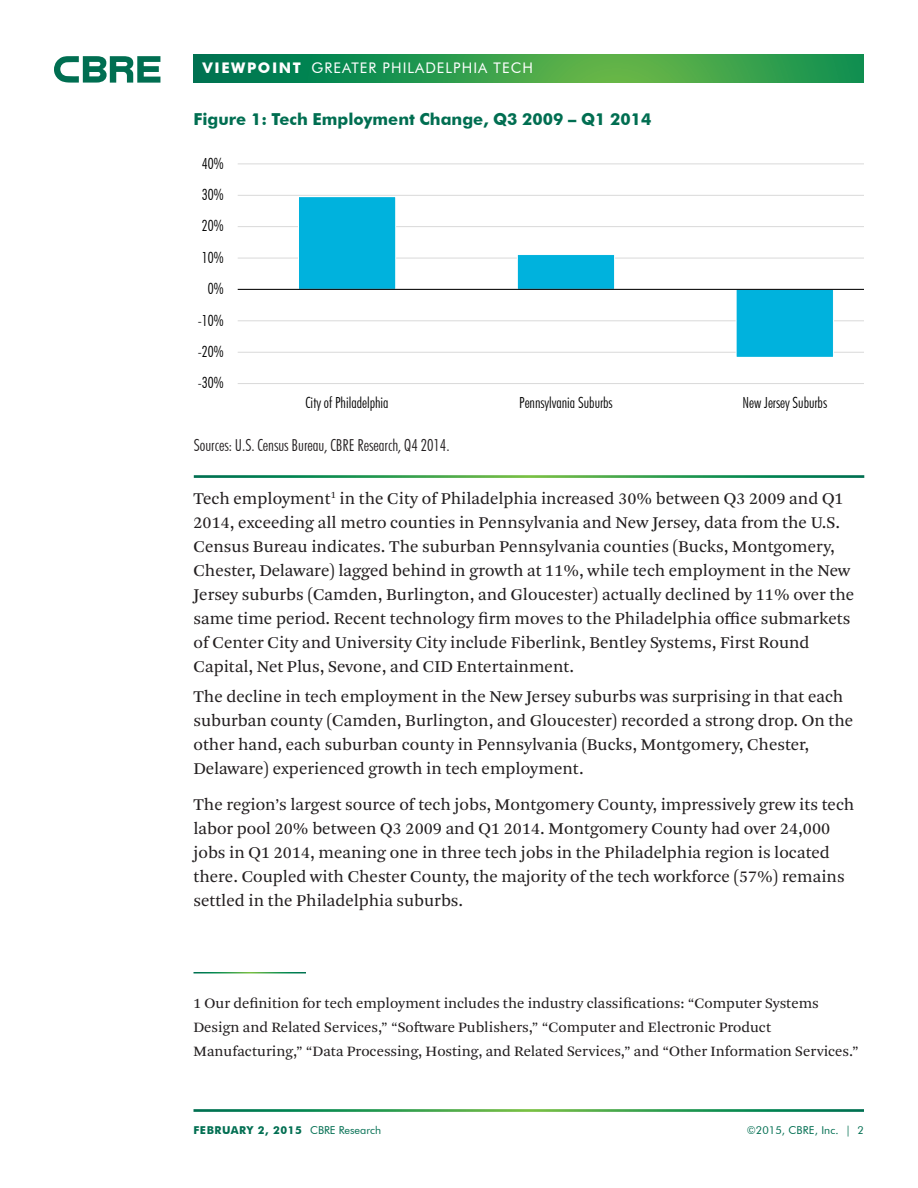
<style>
.page{position:relative;width:918px;height:1188px;background:#fff}
.page>*{position:absolute;margin:0;border:0;box-sizing:border-box;transform-origin:0 0}
.Body_Text{font:17.25px/24px "Arnhem Pro Blond";color:#231f20}
.Chart_Title{font:300 condensed 16.5px "Futura BT";color:#231f20}
.Chart_Title-2{font:700 16.5px "Futura BT";color:#006e51}
.t1{font:300 condensed 15.3px "Futura BT";color:#000}
.Body_Text-2{font:15px/24px "Arnhem Pro Blond";color:#231f20}
.t2{font:14.7px "Futura BT";letter-spacing:.07em;color:#fff}
.t3{font:700 10.8px "Futura BT";letter-spacing:.05em;color:#006e51}
.t4{font:10.8px "Futura BT";letter-spacing:.01em;color:#006e51}
.s1{font-weight:700}
.s2{font-weight:400}
</style>
<div class="page">
<svg style="left:194px;top:54px;width:670px;height:29px;background:#2d994d"></svg>
<svg style="left:54px;top:56px;width:106px;height:27px"></svg>
<hr style="left:238px;top:383px;width:626px;height:1px;background:#d9d9d9">
<hr style="left:238px;top:352px;width:626px;height:1px;background:#d9d9d9">
<hr style="left:238px;top:321px;width:626px;height:1px;background:#d9d9d9">
<hr style="left:238px;top:258px;width:626px;height:1px;background:#d9d9d9">
<hr style="left:238px;top:226px;width:626px;height:1px;background:#d9d9d9">
<hr style="left:238px;top:195px;width:626px;height:1px;background:#d9d9d9">
<hr style="left:238px;top:164px;width:626px;height:1px;background:#d9d9d9">
<div style="left:298px;top:197px;width:98px;height:92px;background:#00b2dd"></div>
<div style="left:298px;top:197px;width:98px;height:93px;border:1px solid #fff"></div>
<div style="left:517px;top:255px;width:98px;height:34px;background:#00b2dd"></div>
<div style="left:517px;top:254px;width:98px;height:36px;border:1px solid #fff"></div>
<div style="left:736px;top:289px;width:97px;height:68px;background:#00b2dd"></div>
<hr style="left:238px;top:289px;width:626px;height:1px;background:#000">
<p class="t2" style="left:202px;top:59px;width:332px"><span class="s1">VIEWPOINT</span> GREATER PHILADELPHIA TECH</p>
<p class="Chart_Title-2" style="left:194px;top:109px;width:459px">Figure 1: Tech Employment Change, Q3 2009 – Q1 2014</p>
<p class="t1" style="left:202px;top:154px;width:23px">40%</p>
<p class="t1" style="left:202px;top:185px;width:23px">30%</p>
<p class="t1" style="left:202px;top:217px;width:23px">20%</p>
<p class="t1" style="left:202px;top:248px;width:23px">10%</p>
<p class="t1" style="left:208px;top:279px;width:17px">0%</p>
<p class="t1" style="left:198px;top:311px;width:27px">-10%</p>
<p class="t1" style="left:198px;top:342px;width:27px">-20%</p>
<p class="t1" style="left:198px;top:374px;width:27px">-30%</p>
<p class="t1" style="left:306px;top:393px;width:84px">City of Philadelphia</p>
<p class="t1" style="left:519px;top:393px;width:95px">Pennsylvania Suburbs</p>
<p class="t1" style="left:742px;top:393px;width:86px">New Jersey Suburbs</p>
<p class="Chart_Title" style="left:194px;top:435px;width:257px">Sources: U.S. Census Bureau, CBRE Research, Q4 2014.</p>
<p class="Body_Text" style="left:194px;top:487px;width:662px">Tech employment<sup>1</sup> in the City of Philadelphia increased 30% between Q3 2009 and Q1<br>2014, exceeding all metro counties in Pennsylvania and New Jersey, data from the U.S.<br>Census Bureau indicates. The suburban Pennsylvania counties (Bucks, Montgomery, Chester, Delaware) lagged behind in growth at 11%, while tech employment in the New Jersey suburbs (Camden, Burlington, and Gloucester) actually declined by 11% over the same time period. Recent technology firm moves to the Philadelphia office submarkets of Center City and University City include Fiberlink, Bentley Systems, First Round Capital, Net Plus, Sevone, and CID Entertainment.</p>
<p class="Body_Text" style="left:194px;top:685px;width:661px">The decline in tech employment in the New Jersey suburbs was surprising in that each suburban county (Camden, Burlington, and Gloucester) recorded a strong drop. On the other hand, each suburban county in Pennsylvania (Bucks, Montgomery, Chester, Delaware) experienced growth in tech employment.</p>
<p class="Body_Text" style="left:194px;top:793px;width:662px">The region’s largest source of tech jobs, Montgomery County, impressively grew its tech labor pool 20% between Q3 2009 and Q1 2014. Montgomery County had over 24,000 jobs in Q1 2014, meaning one in three tech jobs in the Philadelphia region is located there. Coupled with Chester County, the majority of the tech workforce (57%) remains settled in the Philadelphia suburbs.</p>
<p class="Body_Text-2" style="left:194px;top:991px;width:667px">1 Our definition for tech employment includes the industry classifications: “Computer Systems<br>Design and Related Services,” “Software Publishers,” “Computer and Electronic Product<br>Manufacturing,” “Data Processing, Hosting, and Related Services,” and “Other Information Services.”</p>
<p class="t3" style="left:194px;top:1123px;width:189px">FEBRUARY 2, 2015 <span class="s2">CBRE Research</span></p>
<p class="t4" style="left:747px;top:1123px;width:119px">©2015, CBRE, Inc. | 2</p>
</div>
